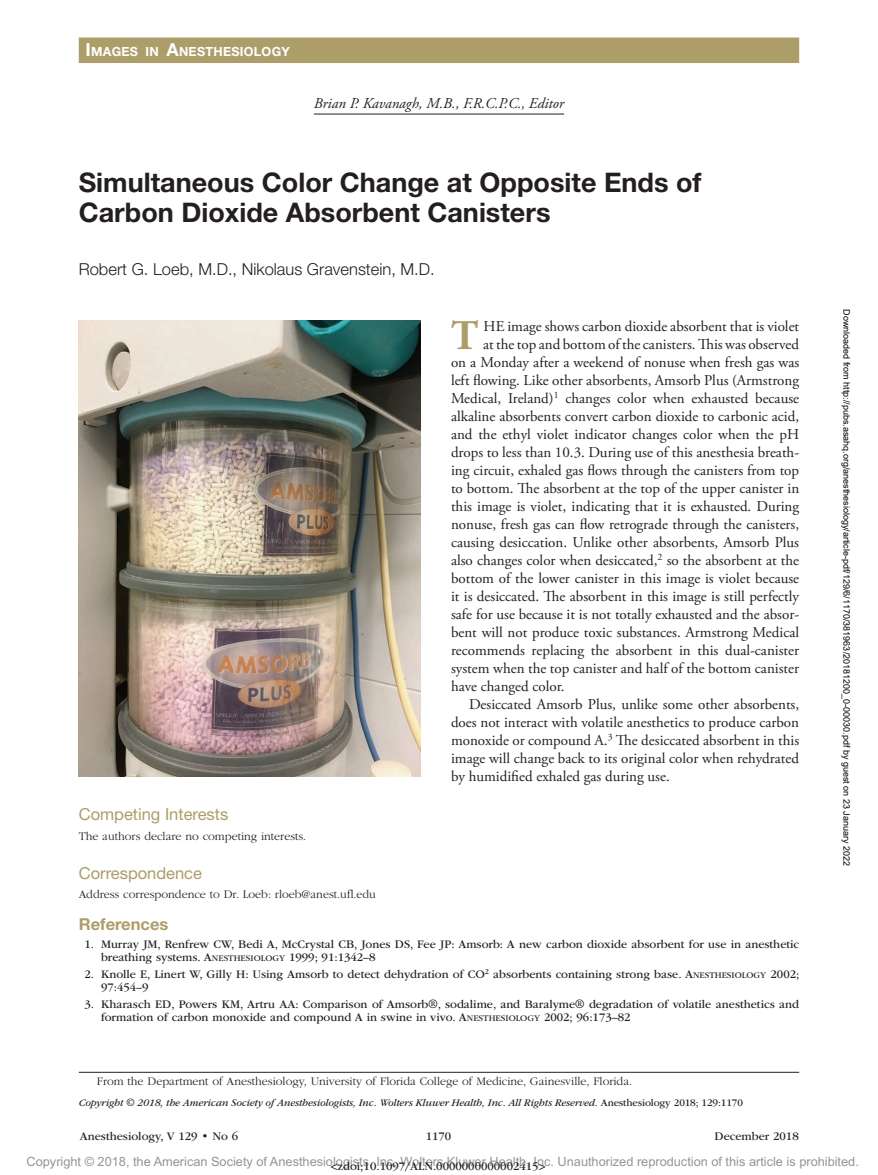
<style>
.page{position:relative;width:878px;height:1175px;background:#fff}
.page>*{position:absolute;margin:0;border:0;box-sizing:border-box;transform-origin:0 0}
.t1{font:700 42.15px "Adobe Garamond Pro";color:#ac9d69}
.t2{font:700 27px/30px "Helvetica Neue LT Std";color:#231f20}
.t3{font:300 16.5px "Helvetica Neue LT Std";color:#231f20}
.t4{font:16.5px "Helvetica Neue LT Std";color:#ac9d69}
.t5{font:700 16.5px "Helvetica Neue LT Std";color:#ac9d69}
.t6{font:15px "Adobe Garamond Pro";color:#231f20}
.t7{font:italic 15px "Adobe Garamond Pro";color:#231f20}
.t8{font:12.75px "Arial MT Std";color:#939598}
.t9{font:700 12.6px "Helvetica Neue LT Std";letter-spacing:.02em;color:#fff}
.t10{font:12px/13.5px "ITC Garamond Std";color:#231f20}
.t11{font:300 12px "ITC Garamond Std";color:#231f20}
.t12{font:italic 10.5px "ITC Garamond Std";letter-spacing:-.01em;color:#231f20}
.t13{font:9px "Arial";color:#000}
.s1{font-size:18px}
.s2{font-size:9px}
.s3{font-style:normal}
</style>
<div class="page">
<hr style="left:314px;top:114px;width:250px;height:1px;background:#231f20">
<img style="left:79px;top:320px;width:342px;height:456px">
<hr style="left:79px;top:1071px;width:720px;height:1px;background:#231f20">
<div style="left:79px;top:38px;width:720px;height:25px;background:#ac9d69"></div>
<p class="t9" style="left:86px;top:43px;width:206px"><span class="s1">I</span>MAGES IN <span class="s1">A</span>NESTHESIOLOGY</p>
<p class="t7" style="left:314px;top:95px;width:252px">Brian P. Kavanagh, M.B., F.R.C.P.C., Editor</p>
<h2 class="t2" style="left:79px;top:167px;width:624px">Simultaneous Color Change at Opposite Ends of<br>Carbon Dioxide Absorbent Canisters</h2>
<p class="t3" style="left:79px;top:259px;width:357px">Robert G. Loeb, M.D., Nikolaus Gravenstein, M.D.</p>
<h1 class="t1" style="left:451px;top:311px;width:29px">T</h1>
<p class="t6" style="left:483px;top:317px;width:317px">HE image shows carbon dioxide absorbent that is violet</p>
<p class="t6" style="left:483px;top:335px;width:317px">at the top and bottom of the canisters. This was observed</p>
<p class="t6" style="left:451px;top:353px;width:350px">on a Monday after a weekend of nonuse when fresh gas was</p>
<p class="t6" style="left:451px;top:371px;width:349px">left flowing. Like other absorbents, Amsorb Plus (Armstrong</p>
<p class="t6" style="left:451px;top:389px;width:350px">Medical, Ireland)<sup>1</sup> changes color when exhausted because</p>
<p class="t6" style="left:451px;top:407px;width:350px">alkaline absorbents convert carbon dioxide to carbonic acid,</p>
<p class="t6" style="left:451px;top:425px;width:350px">and the ethyl violet indicator changes color when the pH</p>
<p class="t6" style="left:451px;top:443px;width:349px">drops to less than 10.3. During use of this anesthesia breath-</p>
<p class="t6" style="left:451px;top:461px;width:349px">ing circuit, exhaled gas flows through the canisters from top</p>
<p class="t6" style="left:451px;top:479px;width:350px">to bottom. The absorbent at the top of the upper canister in</p>
<p class="t6" style="left:451px;top:497px;width:349px">this image is violet, indicating that it is exhausted. During</p>
<p class="t6" style="left:451px;top:515px;width:350px">nonuse, fresh gas can flow retrograde through the canisters,</p>
<p class="t6" style="left:451px;top:533px;width:349px">causing desiccation. Unlike other absorbents, Amsorb Plus</p>
<p class="t6" style="left:451px;top:551px;width:350px">also changes color when desiccated,<sup>2</sup> so the absorbent at the</p>
<p class="t6" style="left:451px;top:569px;width:350px">bottom of the lower canister in this image is violet because</p>
<p class="t6" style="left:451px;top:587px;width:349px">it is desiccated. The absorbent in this image is still perfectly</p>
<p class="t6" style="left:451px;top:605px;width:350px">safe for use because it is not totally exhausted and the absor-</p>
<p class="t6" style="left:451px;top:623px;width:350px">bent will not produce toxic substances. Armstrong Medical</p>
<p class="t6" style="left:451px;top:641px;width:349px">recommends replacing the absorbent in this dual-canister</p>
<p class="t6" style="left:451px;top:659px;width:349px">system when the top canister and half of the bottom canister</p>
<p class="t6" style="left:451px;top:677px;width:115px">have changed color.</p>
<p class="t6" style="left:469px;top:695px;width:332px">Desiccated Amsorb Plus, unlike some other absorbents,</p>
<p class="t6" style="left:451px;top:713px;width:349px">does not interact with volatile anesthetics to produce carbon</p>
<p class="t6" style="left:451px;top:731px;width:350px">monoxide or compound A.<sup>3</sup> The desiccated absorbent in this</p>
<p class="t6" style="left:451px;top:749px;width:349px">image will change back to its original color when rehydrated</p>
<p class="t6" style="left:451px;top:767px;width:220px">by humidified exhaled gas during use.</p>
<p class="t4" style="left:79px;top:804px;width:151px">Competing Interests</p>
<p class="t11" style="left:79px;top:829px;width:229px">The authors declare no competing interests.</p>
<p class="t4" style="left:79px;top:863px;width:125px">Correspondence</p>
<p class="t11" style="left:79px;top:888px;width:298px">Address correspondence to Dr. Loeb: rloeb@anest.ufl.edu</p>
<p class="t5" style="left:79px;top:913px;width:91px">References</p>
<p class="t10" style="left:101px;top:937px;width:699px;text-indent:-16px">1. Murray JM, Renfrew CW, Bedi A, McCrystal CB, Jones DS, Fee JP: Amsorb: A new carbon dioxide absorbent for use in anesthetic breathing systems. A<span class="s2">NESTHESIOLOGY</span> 1999; 91:1342–8</p>
<p class="t10" style="left:101px;top:967px;width:700px;text-indent:-16px">2. Knolle E, Linert W, Gilly H: Using Amsorb to detect dehydration of CO<sup>2</sup> absorbents containing strong base. A<span class="s2">NESTHESIOLOGY</span> 2002;<br>97:454–9</p>
<p class="t10" style="left:101px;top:997px;width:699px;text-indent:-16px">3. Kharasch ED, Powers KM, Artru AA: Comparison of Amsorb®, sodalime, and Baralyme® degradation of volatile anesthetics and formation of carbon monoxide and compound A in swine in vivo. A<span class="s2">NESTHESIOLOGY</span> 2002; 96:173–82</p>
<p class="t11" style="left:97px;top:1075px;width:537px">From the Department of Anesthesiology, University of Florida College of Medicine, Gainesville, Florida.</p>
<p class="t12" style="left:79px;top:1096px;width:665px">Copyright © 2018, the American Society of Anesthesiologists, Inc. Wolters Kluwer Health, Inc. All Rights Reserved. <span class="s3">Anesthesiology 2018; 129:1170</span></p>
<p class="t10" style="left:80px;top:1130px;width:160px">Anesthesiology, V 129 • No 6</p>
<p class="t10" style="left:426px;top:1130px;width:27px">1170</p>
<p class="t10" style="left:714px;top:1130px;width:86px">December 2018</p>
<p class="t13" style="left:850px;top:309px;width:558px;rotate:90deg">Downloaded from http://pubs.asahq.org/anesthesiology/article-pdf/129/6/1170/381963/20181200_0-00030.pdf by guest on 23 January 2022</p>
<p class="t8" style="left:27px;top:1154px;width:833px">Copyright © 2018, the American Society of Anesthesiologists, Inc. Wolters Kluwer Health, Inc. Unauthorized reproduction of this article is prohibited.</p>
<p class="t10" style="left:330px;top:1159px;width:216px">&lt;zdoi;10.1097/ALN.0000000000002415&gt;</p>
</div>
